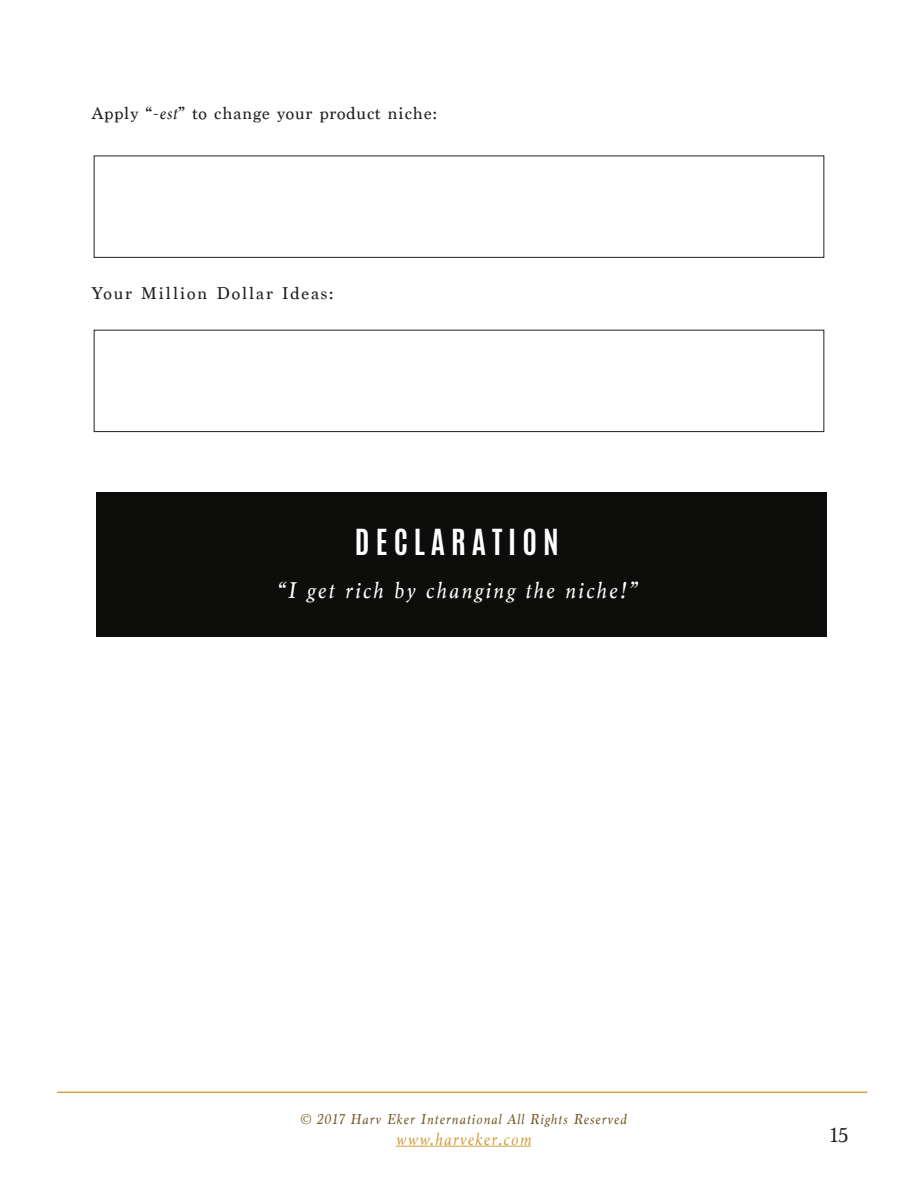
<style>
.page{position:relative;width:918px;height:1188px;background:#fff}
.page>*{position:absolute;margin:0;border:0;box-sizing:border-box;transform-origin:0 0}
.TEXT{font:700 30px "Antonio";letter-spacing:.2em;color:#fff}
.TEXT-2{font:italic 24px "Marion";letter-spacing:.1em;color:#fff}
.t1{font:21px "Marion";color:#231f20}
.TEXT-3{font:18px "Marion";letter-spacing:.05em;color:#231f20}
.TEXT-4{font:18px "Marion";letter-spacing:.1em;color:#231f20}
.t2{font:italic 18px "Marion";letter-spacing:.075em;color:#d2a042}
.t3{font:italic 15px "Marion";letter-spacing:.075em;color:#745b29}
.s1{font-style:italic}
</style>
<div class="page">
<hr style="left:396px;top:1146px;width:135px;height:1px;background:#d2a042">
<div style="left:96px;top:493px;width:730px;height:144px;background:#0d0d0b"></div>
<div style="left:94px;top:156px;width:730px;height:102px;border:1px solid #231f20"></div>
<div style="left:94px;top:330px;width:730px;height:102px;border:1px solid #231f20"></div>
<hr style="left:57px;top:1092px;width:810px;height:1px;background:#d2a042">
<p class="TEXT-3" style="left:92px;top:102px;width:347px">Apply “-<span class="s1">est</span>” to change your product niche:</p>
<p class="TEXT-4" style="left:92px;top:282px;width:243px">Your Million Dollar Ideas:</p>
<p class="TEXT" style="left:355px;top:519px;width:205px">DECLARATION</p>
<p class="TEXT-2" style="left:277px;top:575px;width:362px">“I get rich by changing the niche!”</p>
<p class="t3" style="left:300px;top:1109px;width:328px">© 2017 Harv Eker International All Rights Reserved</p>
<p class="t2" style="left:396px;top:1127px;width:137px">www.harveker.com</p>
<p class="t1" style="left:830px;top:1123px;width:19px">15</p>
</div>
